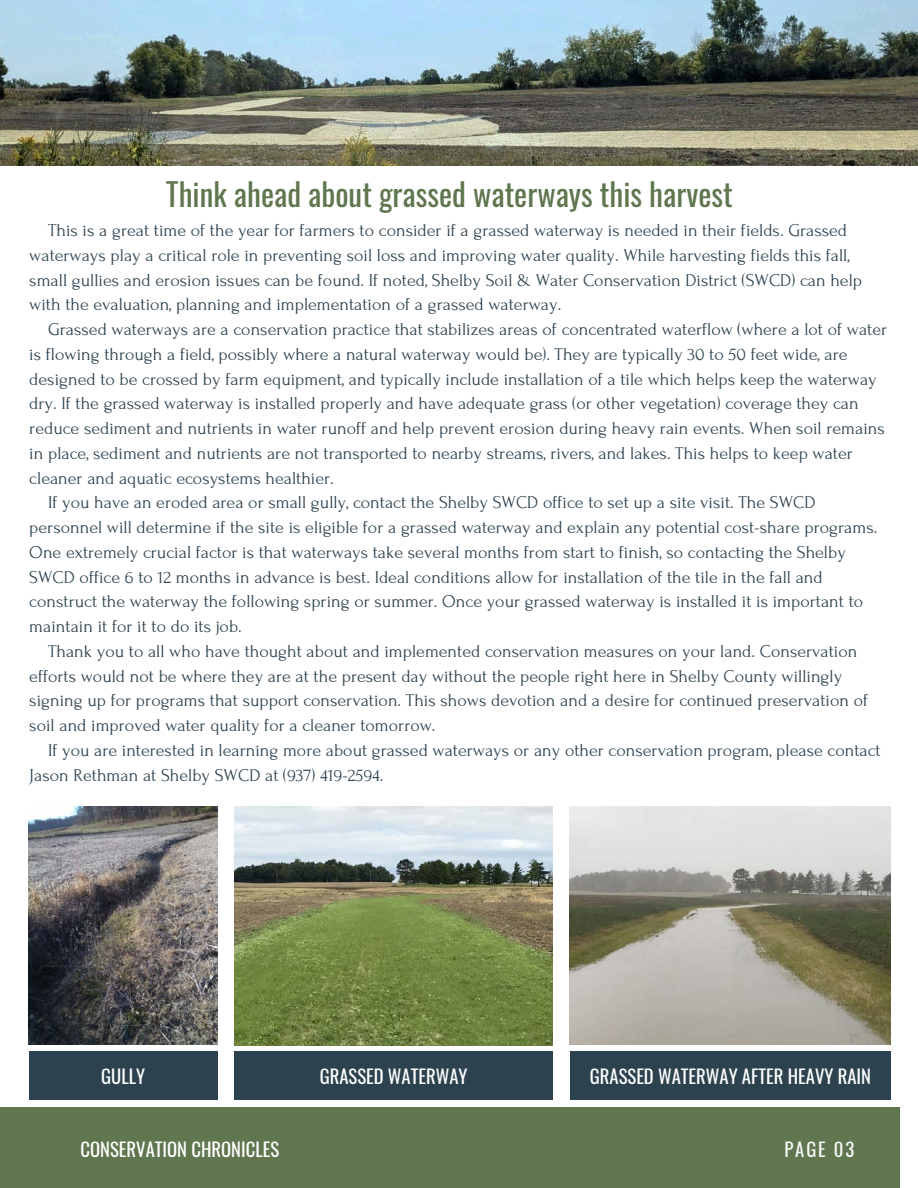
<style>
.page{position:relative;width:918px;height:1188px;background:#fff}
.page>*{position:absolute;margin:0;border:0;box-sizing:border-box;transform-origin:0 0}
.t1{font:31.2px "Oswald";color:#5f764f}
.t2{font:18.75px "Oswald";color:#fff}
.t3{font:18.75px "Oswald";letter-spacing:.1em;color:#fafafa}
.t4{font:18.6px "Oswald";color:#fff}
.t5{font:18px/24.8px "Forum";color:#2c424f}
</style>
<div class="page">
<div style="left:0;top:1107px;width:900px;height:81px;background:#5f764f"></div>
<img style="left:0;top:0;width:918px;height:165px">
<img style="left:234px;top:807px;width:319px;height:238px">
<img style="left:570px;top:807px;width:321px;height:238px">
<img style="left:29px;top:807px;width:188px;height:237px">
<div style="left:29px;top:1052px;width:189px;height:48px;background:#2c424f"></div>
<div style="left:234px;top:1052px;width:319px;height:48px;background:#2c424f"></div>
<div style="left:570px;top:1052px;width:321px;height:48px;background:#2c424f"></div>
<h2 class="t1" style="left:166px;top:169px;width:568px">Think ahead about grassed waterways this harvest</h2>
<h1 class="t5" style="left:29px;top:218px;width:834px;text-indent:19px">This is a great time of the year for farmers to consider if a grassed waterway is needed in their fields. Grassed waterways play a critical role in preventing soil loss and improving water quality. While harvesting fields this fall, small gullies and erosion issues can be found. If noted, Shelby Soil &amp; Water Conservation District (SWCD) can help with the evaluation, planning and implementation of a grassed waterway.</h1>
<p class="t5" style="left:29px;top:317px;width:859px;text-indent:19px">Grassed waterways are a conservation practice that stabilizes areas of concentrated waterflow (where a lot of water is flowing through a field, possibly where a natural waterway would be). They are typically 30 to 50 feet wide, are designed to be crossed by farm equipment, and typically include installation of a tile which helps keep the waterway dry. If the grassed waterway is installed properly and have adequate grass (or other vegetation) coverage they can reduce sediment and nutrients in water runoff and help prevent erosion during heavy rain events. When soil remains in place, sediment and nutrients are not transported to nearby streams, rivers, and lakes. This helps to keep water cleaner and aquatic ecosystems healthier.</p>
<p class="t5" style="left:29px;top:490px;width:850px;text-indent:19px">If you have an eroded area or small gully, contact the Shelby SWCD office to set up a site visit. The SWCD personnel will determine if the site is eligible for a grassed waterway and explain any potential cost-share programs.<br>One extremely crucial factor is that waterways take several months from start to finish, so contacting the Shelby SWCD office 6 to 12 months in advance is best. Ideal conditions allow for installation of the tile in the fall and construct the waterway the following spring or summer. Once your grassed waterway is installed it is important to maintain it for it to do its job.</p>
<p class="t5" style="left:29px;top:639px;width:840px;text-indent:19px">Thank you to all who have thought about and implemented conservation measures on your land. Conservation efforts would not be where they are at the present day without the people right here in Shelby County willingly signing up for programs that support conservation. This shows devotion and a desire for continued preservation of soil and improved water quality for a cleaner tomorrow.</p>
<p class="t5" style="left:29px;top:738px;width:853px;text-indent:19px">If you are interested in learning more about grassed waterways or any other conservation program, please contact<br>Jason Rethman at Shelby SWCD at (937) 419-2594.</p>
<p class="t2" style="left:101px;top:1062px;width:45px">GULLY</p>
<h2 class="t2" style="left:320px;top:1062px;width:149px">GRASSED WATERWAY</h2>
<h2 class="t2" style="left:590px;top:1062px;width:283px">GRASSED WATERWAY AFTER HEAVY RAIN</h2>
<h2 class="t4" style="left:81px;top:1135px;width:200px">CONSERVATION CHRONICLES</h2>
<h2 class="t3" style="left:784px;top:1135px;width:71px">PAGE 03</h2>
</div>
